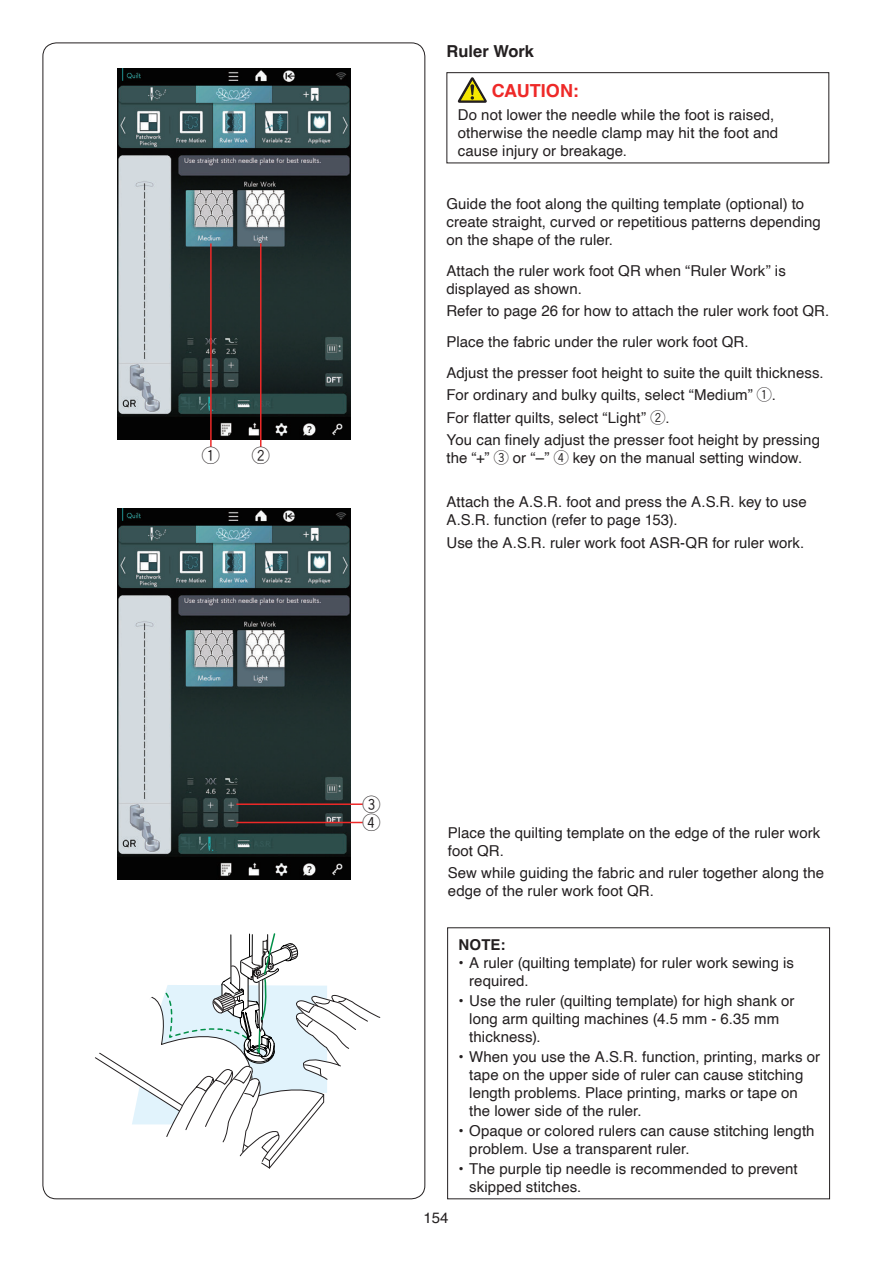
<style>
.page{position:relative;width:893px;height:1263px;background:#fff}
.page>*{position:absolute;margin:0;border:0;box-sizing:border-box;transform-origin:0 0}
.t1{font:700 18px "Helvetica";letter-spacing:.005em;color:#ee2928}
.t2{font:18px/18.3px "Gth Hround";color:#231f20}
.t3{font:700 16.5px "Helvetica";color:#231f20}
.t4{font:15px/18px "Helvetica";letter-spacing:.005em;color:#231f20}
.t5{font:700 15px "Helvetica";color:#231f20}
.s1{font-family:"Gth Hround"}
</style>
<div class="page">
<img style="left:118px;top:508px;width:232px;height:372px">
<img style="left:118px;top:68px;width:232px;height:372px">
<hr style="left:210px;top:243px;width:2px;height:204px;background:#ee2928">
<hr style="left:260px;top:243px;width:1px;height:204px;background:#ee2928">
<hr style="left:236px;top:803px;width:127px;height:2px;background:#ee2928">
<hr style="left:236px;top:822px;width:127px;height:1px;background:#ee2928">
<svg style="left:95px;top:933px;width:285px;height:236px"></svg>
<div style="left:447px;top:927px;width:383px;height:272px;border:1px solid #231f20"></div>
<svg style="left:458px;top:77px;width:29px;height:26px"></svg>
<div style="left:446px;top:72px;width:383px;height:91px;border:1px solid #231f20"></div>
<p class="t2" style="left:202px;top:447px;width:19px">Q</p>
<p class="t2" style="left:252px;top:447px;width:19px">W</p>
<p class="t3" style="left:446px;top:41px;width:89px">Ruler Work</p>
<p class="t1" style="left:492px;top:79px;width:89px">CAUTION:</p>
<p class="t4" style="left:458px;top:106px;width:322px">Do not lower the needle while the foot is raised, otherwise the needle clamp may hit the foot and cause injury or breakage.</p>
<p class="t4" style="left:446px;top:195px;width:376px">Guide the foot along the quilting template (optional) to create straight, curved or repetitious patterns depending on the shape of the ruler.</p>
<p class="t4" style="left:446px;top:262px;width:341px">Attach the ruler work foot QR when “Ruler Work” is displayed as shown.</p>
<p class="t4" style="left:446px;top:296px;width:384px;line-height:31px">Refer to page 26 for how to attach the ruler work foot QR.<br>Place the fabric under the ruler work foot QR.<br>Adjust the presser foot height to suite the quilt thickness.</p>
<p class="t4" style="left:446px;top:384px;width:375px;line-height:22.2px">For ordinary and bulky quilts, select “Medium” <span class="s1">Q</span>.<br>For flatter quilts, select “Light” <span class="s1">W</span>.<br>You can finely adjust the presser foot height by pressing</p>
<p class="t4" style="left:446px;top:449px;width:357px">the “+” <span class="s1">E</span> or “–” <span class="s1">R</span> key on the manual setting window.</p>
<p class="t4" style="left:446px;top:493px;width:362px">Attach the A.S.R. foot and press the A.S.R. key to use<br>A.S.R. function (refer to page 153).</p>
<p class="t4" style="left:446px;top:534px;width:359px">Use the A.S.R. ruler work foot ASR-QR for ruler work.</p>
<p class="t2" style="left:363px;top:795px;width:19px">E<br>R</p>
<p class="t4" style="left:448px;top:824px;width:374px">Place the quilting template on the edge of the ruler work foot QR.</p>
<p class="t4" style="left:448px;top:864px;width:378px">Sew while guiding the fabric and ruler together along the edge of the ruler work foot QR.</p>
<p class="t4" style="left:423px;top:1209px;width:27px">154</p>
<p class="t5" style="left:459px;top:935px;width:48px">NOTE:</p>
<p class="t4" style="left:469px;top:954px;width:326px;text-indent:-11px">• A ruler (quilting template) for ruler work sewing is required.</p>
<p class="t4" style="left:469px;top:992px;width:327px;text-indent:-11px">• Use the ruler (quilting template) for high shank or long arm quilting machines (4.5 mm - 6.35 mm thickness).</p>
<p class="t4" style="left:469px;top:1048px;width:352px;text-indent:-11px">• When you use the A.S.R. function, printing, marks or tape on the upper side of ruler can cause stitching length problems. Place printing, marks or tape on the lower side of the ruler.</p>
<p class="t4" style="left:469px;top:1122px;width:347px;text-indent:-11px">• Opaque or colored rulers can cause stitching length problem. Use a transparent ruler.</p>
<p class="t4" style="left:469px;top:1160px;width:330px;text-indent:-11px">• The purple tip needle is recommended to prevent skipped stitches.</p>
</div>
